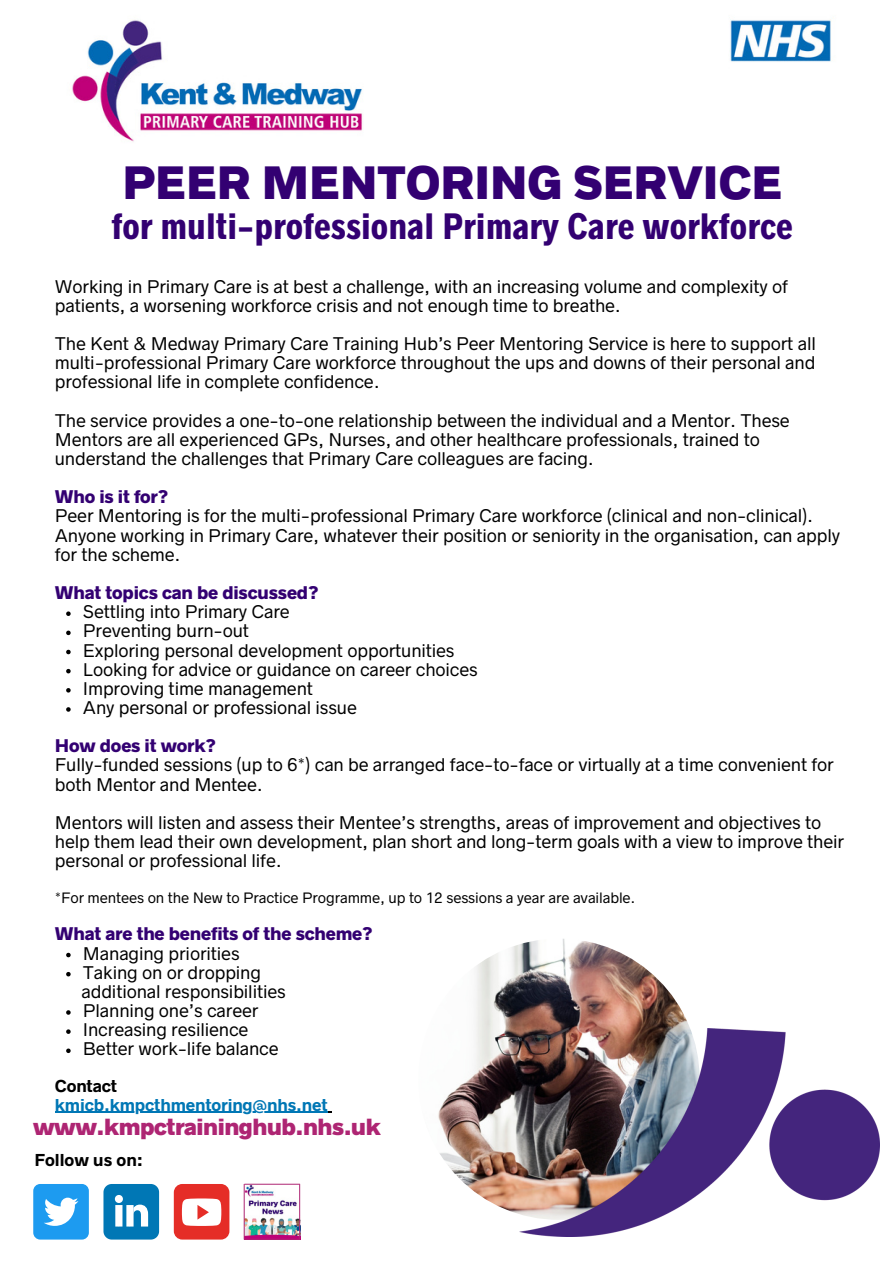
<style>
.page{position:relative;width:894px;height:1264px;background:#fff}
.page>*{position:absolute;margin:0;border:0;box-sizing:border-box;transform-origin:0 0}
.t1{font:900 42px "Radnika Next";color:#330072}
.t2{font:700 condensed 33px "Radnika Next";color:#330072}
.t3{font:900 21px "Radnika Next";letter-spacing:-.02em;color:#ae2573}
.t4{font:16.5px/19.2px "Radnika Next";letter-spacing:-.01em;color:#000}
.t5{font:800 16.5px "Radnika Next";letter-spacing:-.01em;color:#330072}
.t6{font:700 15.6px "Radnika Next";color:#000}
.t7{font:700 15.45px "Radnika Next";letter-spacing:-.01em;color:#0077b5}
.t8{font:700 15.45px "Radnika Next";letter-spacing:-.01em;color:#000}
.t9{font:13.5px "Radnika Next";letter-spacing:-.01em;color:#000}
</style>
<div class="page">
<div style="left:33px;top:1183px;width:56px;height:56px;background:#1d9bf0;border-radius:7px"></div>
<svg style="left:44px;top:1197px;width:34px;height:28px"></svg>
<svg style="left:103px;top:1184px;width:56px;height:55px"></svg>
<div style="left:174px;top:1183px;width:55px;height:56px;background:#e52d27;border-radius:8px"></div>
<svg style="left:182px;top:1198px;width:39px;height:27px"></svg>
<img style="left:245px;top:1184px;width:54px;height:54px">
<hr style="left:244px;top:1183px;width:56px;height:1px;background:#ae2573">
<hr style="left:244px;top:1183px;width:1px;height:56px;background:#ae2573">
<hr style="left:244px;top:1238px;width:56px;height:1px;background:#ae2573">
<hr style="left:299px;top:1184px;width:1px;height:55px;background:#ae2573">
<img style="left:72px;top:19px;width:759px;height:123px">
<img style="left:418px;top:938px;width:281px;height:281px;border-radius:50%">
<img style="left:519px;top:1028px;width:360px;height:208px">
<svg style="left:66px;top:611px;width:5px;height:5px"></svg>
<svg style="left:66px;top:630px;width:5px;height:5px"></svg>
<svg style="left:66px;top:649px;width:5px;height:5px"></svg>
<svg style="left:66px;top:669px;width:5px;height:4px"></svg>
<svg style="left:66px;top:688px;width:5px;height:4px"></svg>
<svg style="left:66px;top:707px;width:5px;height:4px"></svg>
<svg style="left:66px;top:952px;width:5px;height:5px"></svg>
<svg style="left:66px;top:972px;width:5px;height:4px"></svg>
<svg style="left:66px;top:1010px;width:5px;height:4px"></svg>
<svg style="left:66px;top:1029px;width:5px;height:4px"></svg>
<svg style="left:66px;top:1048px;width:5px;height:5px"></svg>
<hr style="left:55px;top:1111px;width:272px;height:1px;background:#0077b5">
<p class="t1" style="left:122px;top:158px;width:661px">PEER MENTORING SERVICE</p>
<p class="t2" style="left:111px;top:207px;width:683px">for multi-professional Primary Care workforce</p>
<p class="t4" style="left:55px;top:277px;width:734px">Working in Primary Care is at best a challenge, with an increasing volume and complexity of patients, a worsening workforce crisis and not enough time to breathe.</p>
<p class="t4" style="left:55px;top:334px;width:762px;text-align:justify">The Kent &amp; Medway Primary Care Training Hub’s Peer Mentoring Service is here to support all multi-professional Primary Care workforce throughout the ups and downs of their personal and professional life in complete confidence.</p>
<p class="t4" style="left:55px;top:411px;width:736px">The service provides a one-to-one relationship between the individual and a Mentor. These<br>Mentors are all experienced GPs, Nurses, and other healthcare professionals, trained to understand the challenges that Primary Care colleagues are facing.</p>
<p class="t5" style="left:55px;top:487px;width:115px">Who is it for?</p>
<p class="t4" style="left:55px;top:506px;width:786px">Peer Mentoring is for the multi-professional Primary Care workforce (clinical and non-clinical).<br>Anyone working in Primary Care, whatever their position or seniority in the organisation, can apply for the scheme.</p>
<p class="t5" style="left:55px;top:583px;width:265px">What topics can be discussed?</p>
<p class="t4" style="left:83px;top:602px;width:208px">Settling into Primary Care</p>
<p class="t4" style="left:83px;top:621px;width:167px">Preventing burn-out</p>
<p class="t4" style="left:83px;top:640px;width:373px">Exploring personal development opportunities</p>
<p class="t4" style="left:83px;top:660px;width:396px">Looking for advice or guidance on career choices</p>
<p class="t4" style="left:83px;top:679px;width:231px">Improving time management</p>
<p class="t4" style="left:83px;top:698px;width:275px">Any personal or professional issue</p>
<p class="t5" style="left:55px;top:736px;width:162px">How does it work?</p>
<p class="t4" style="left:55px;top:755px;width:780px">Fully-funded sessions (up to 6*) can be arranged face-to-face or virtually at a time convenient for both Mentor and Mentee.</p>
<p class="t4" style="left:55px;top:813px;width:790px">Mentors will listen and assess their Mentee’s strengths, areas of improvement and objectives to help them lead their own development, plan short and long-term goals with a view to improve their personal or professional life.</p>
<p class="t9" style="left:55px;top:890px;width:582px">*For mentees on the New to Practice Programme, up to 12 sessions a year are available.</p>
<p class="t5" style="left:55px;top:924px;width:319px">What are the benefits of the scheme?</p>
<p class="t4" style="left:83px;top:943px;width:158px">Managing priorities</p>
<p class="t4" style="left:83px;top:962px;width:179px">Taking on or dropping</p>
<p class="t4" style="left:83px;top:1001px;width:177px">Planning one’s career</p>
<p class="t4" style="left:83px;top:1020px;width:167px">Increasing resilience</p>
<p class="t4" style="left:83px;top:1039px;width:197px">Better work-life balance</p>
<p class="t4" style="left:81px;top:982px;width:206px">additional responsibilities</p>
<p class="t8" style="left:55px;top:1077px;width:64px">Contact</p>
<p class="t7" style="left:55px;top:1095px;width:274px">kmicb.kmpcthmentoring@nhs.net</p>
<p class="t3" style="left:33px;top:1114px;width:349px">www.kmpctraininghub.nhs.uk</p>
<p class="t6" style="left:34px;top:1150px;width:110px">Follow us on:</p>
</div>
